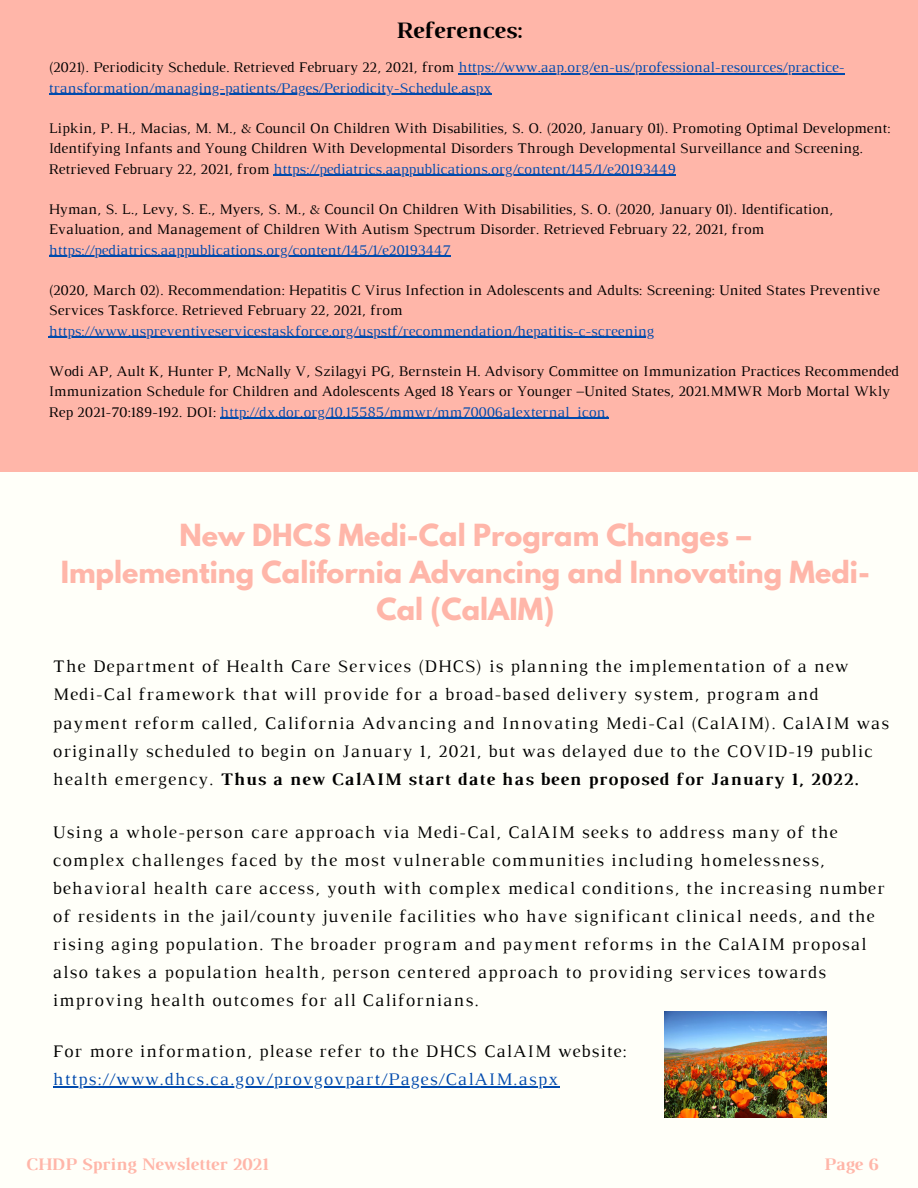
<style>
.page{position:relative;width:918px;height:1188px;background:#fffff9}
.page>*{position:absolute;margin:0;border:0;box-sizing:border-box;transform-origin:0 0}
.t1{font:700 27px/37.2px "League Spartan";color:#ffb6a9;text-align:center}
.t2{font:700 24px "Luthier";color:#000}
.t3{font:18px/28.2px "Luthier";letter-spacing:.06em;color:#000}
.t4{font:18px "Luthier";letter-spacing:.06em;color:#004aad}
.t5{font:700 18px "Luthier";color:#ffb6a9}
.t6{font:15px/20.2px "Luthier";color:#000}
.t7{font:15px/20.2px "Luthier";color:#004aad}
.s1{color:#000}
.s2{color:#004aad}
.s3{font-weight:700}
</style>
<div class="page">
<div style="left:0;top:0;width:918px;height:471px;background:#ffb6a9"></div>
<hr style="left:458px;top:73px;width:387px;height:2px;background:#004aad">
<hr style="left:49px;top:94px;width:442px;height:1px;background:#004aad">
<hr style="left:274px;top:175px;width:402px;height:1px;background:#004aad">
<hr style="left:49px;top:256px;width:402px;height:1px;background:#004aad">
<hr style="left:49px;top:337px;width:605px;height:1px;background:#004aad">
<hr style="left:220px;top:418px;width:389px;height:1px;background:#004aad">
<hr style="left:53px;top:1086px;width:506px;height:1px;background:#004aad">
<img style="left:664px;top:1011px;width:162px;height:107px">
<p class="t2" style="left:396px;top:21px;width:128px">References:</p>
<p class="t7" style="left:49px;top:58px;width:797px"><span class="s1">(2021). Periodicity Schedule. Retrieved February 22, 2021, from</span> https://www.aap.org/en-us/professional-resources/practice&shy;transformation/managing-patients/Pages/Periodicity-Schedule.aspx</p>
<p class="t6" style="left:49px;top:119px;width:843px">Lipkin, P. H., Macias, M. M., &amp; Council On Children With Disabilities, S. O. (2020, January 01). Promoting Optimal Development:<br>Identifying Infants and Young Children With Developmental Disorders Through Developmental Surveillance and Screening.<br>Retrieved February 22, 2021, from <span class="s2">https://pediatrics.aappublications.org/content/145/1/e20193449</span></p>
<p class="t6" style="left:49px;top:200px;width:786px">Hyman, S. L., Levy, S. E., Myers, S. M., &amp; Council On Children With Disabilities, S. O. (2020, January 01). Identification,<br>Evaluation, and Management of Children With Autism Spectrum Disorder. Retrieved February 22, 2021, from <span class="s2">https://pediatrics.aappublications.org/content/145/1/e20193447</span></p>
<p class="t6" style="left:49px;top:281px;width:832px">(2020, March 02). Recommendation: Hepatitis C Virus Infection in Adolescents and Adults: Screening: United States Preventive<br>Services Taskforce. Retrieved February 22, 2021, from <span class="s2">https://www.uspreventiveservicestaskforce.org/uspstf/recommendation/hepatitis-c-screening</span></p>
<p class="t6" style="left:49px;top:362px;width:852px">Wodi AP, Ault K, Hunter P, McNally V, Szilagyi PG, Bernstein H. Advisory Committee on Immunization Practices Recommended<br>Immunization Schedule for Children and Adolescents Aged 18 Years or Younger –United States, 2021.MMWR Morb Mortal Wkly<br>Rep 2021-70:189-192. DOI: <span class="s2">http://dx.dor.org/10.15585/mmwr/mm70006a1external_icon.</span></p>
<p class="t1" style="left:180px;top:520px;width:573px">New DHCS Medi-Cal Program Changes –</p>
<p class="t1" style="left:61px;top:557px;width:811px">Implementing California Advancing and Innovating Medi-<br>Cal (CalAIM)</p>
<p class="t3" style="left:53px;top:654px;width:838px">The Department of Health Care Services (DHCS) is planning the implementation of a new Medi-Cal framework that will provide for a broad-based delivery system, program and payment reform called, California Advancing and Innovating Medi-Cal (CalAIM). CalAIM was originally scheduled to begin on January 1, 2021, but was delayed due to the COVID-19 public health emergency. <span class="s3">Thus a new CalAIM start date has been proposed for January 1, 2022.</span></p>
<p class="t3" style="left:53px;top:819px;width:833px">Using a whole-person care approach via Medi-Cal, CalAIM seeks to address many of the complex challenges faced by the most vulnerable communities including homelessness, behavioral health care access, youth with complex medical conditions, the increasing number of residents in the jail/county juvenile facilities who have significant clinical needs, and the rising aging population. The broader program and payment reforms in the CalAIM proposal also takes a population health, person centered approach to providing services towards improving health outcomes for all Californians.</p>
<p class="t3" style="left:53px;top:1038px;width:575px">For more information, please refer to the DHCS CalAIM website:</p>
<p class="t4" style="left:53px;top:1073px;width:507px">https://www.dhcs.ca.gov/provgovpart/Pages/CalAIM.aspx</p>
<p class="t5" style="left:26px;top:1158px;width:244px">CHDP Spring Newsletter 2021</p>
<p class="t5" style="left:824px;top:1158px;width:56px">Page 6</p>
</div>
